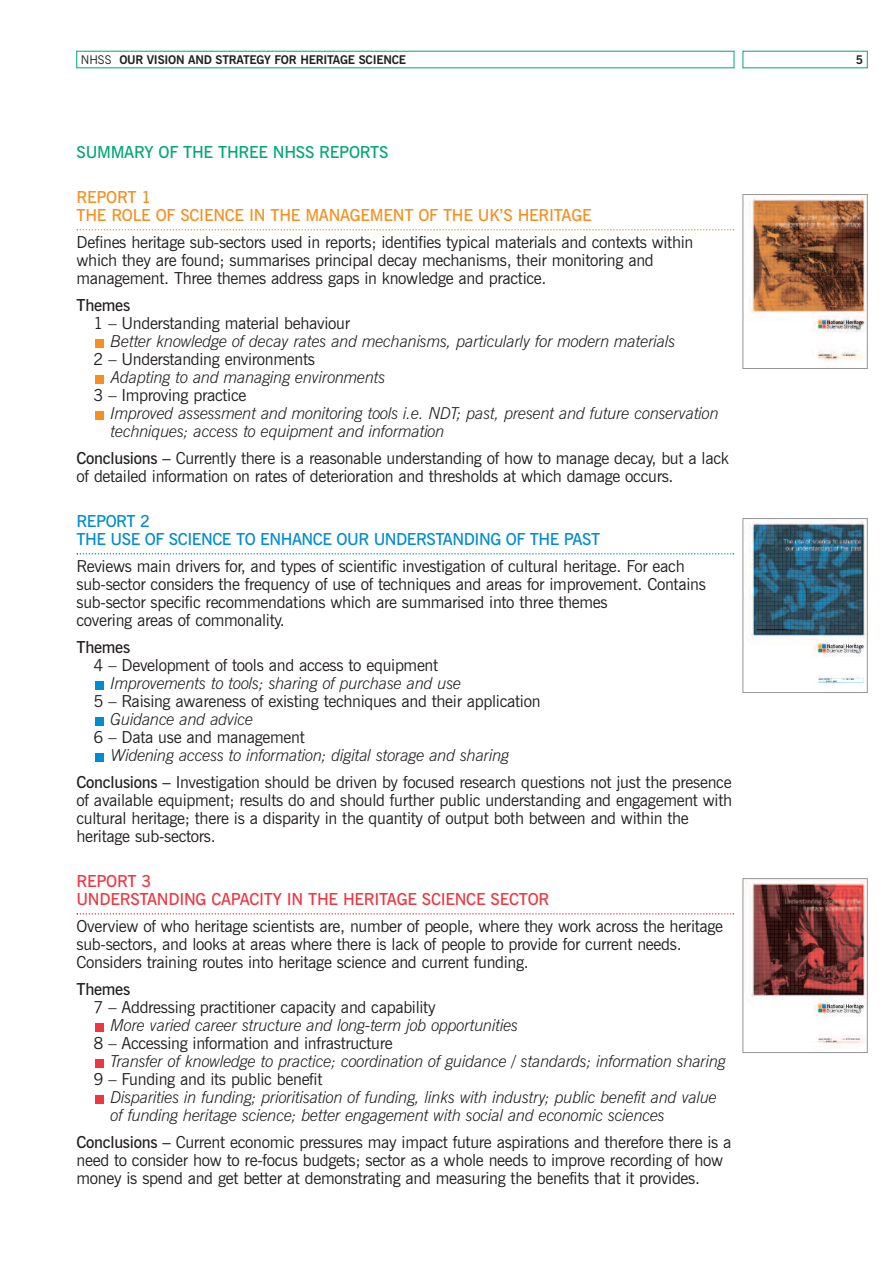
<style>
.page{position:relative;width:893px;height:1263px;background:#fff}
.page>*{position:absolute;margin:0;border:0;box-sizing:border-box;transform-origin:0 0}
.t1{font:16.5px/18px "News Gothic BT";letter-spacing:-.02em;color:#231f20}
.t2{font:italic 300 16.5px "News Gothic BT";letter-spacing:-.02em;color:#231f20}
.t3{font:600 16.5px/18px "News Gothic BT";letter-spacing:-.03em;color:#008cd2}
.t4{font:600 16.5px/18px "News Gothic BT";letter-spacing:-.02em;color:#f68f1e}
.t5{font:600 16.5px/18px "News Gothic BT";letter-spacing:-.02em;color:#ee3640}
.t6{font:600 16.5px "News Gothic BT";letter-spacing:-.02em;color:#00a777}
.t7{font:600 16.5px "News Gothic BT";letter-spacing:-.02em;color:#231f20}
.t8{font:700 12px "News Gothic BT";letter-spacing:-.02em;color:#231f20}
.s1{font-weight:400}
.s2{font-weight:600}
</style>
<div class="page">
<svg style="left:77px;top:229px;width:657px;height:1px"></svg>
<img style="left:749px;top:196px;width:116px;height:165px">
<svg style="left:77px;top:553px;width:657px;height:1px"></svg>
<img style="left:745px;top:520px;width:120px;height:164px">
<svg style="left:77px;top:913px;width:657px;height:1px"></svg>
<div style="left:95px;top:339px;width:9px;height:8px;background:#f68f1e"></div>
<div style="left:95px;top:375px;width:9px;height:8px;background:#f68f1e"></div>
<div style="left:95px;top:411px;width:9px;height:8px;background:#f68f1e"></div>
<div style="left:95px;top:681px;width:9px;height:8px;background:#008cd2"></div>
<div style="left:95px;top:717px;width:9px;height:8px;background:#008cd2"></div>
<div style="left:95px;top:753px;width:9px;height:8px;background:#008cd2"></div>
<div style="left:95px;top:1023px;width:9px;height:8px;background:#ee3640"></div>
<div style="left:95px;top:1059px;width:9px;height:8px;background:#ee3640"></div>
<div style="left:95px;top:1095px;width:9px;height:8px;background:#ee3640"></div>
<div style="left:743px;top:194px;width:124px;height:175px;border:1px solid #939598"></div>
<div style="left:743px;top:518px;width:124px;height:175px;border:1px solid #939598"></div>
<img style="left:745px;top:880px;width:120px;height:164px">
<div style="left:743px;top:878px;width:124px;height:175px;border:1px solid #939598"></div>
<p class="t8" style="left:81px;top:56px;width:327px"><span class="s1">NHSS</span> OUR VISION AND STRATEGY FOR HERITAGE SCIENCE</p>
<p class="t8" style="left:856px;top:56px;width:9px">5</p>
<h2 class="t6" style="left:77px;top:146px;width:313px">SUMMARY OF THE THREE NHSS REPORTS</h2>
<h3 class="t4" style="left:77px;top:190px;width:517px">REPORT 1<br>THE ROLE OF SCIENCE IN THE MANAGEMENT OF THE UK’S HERITAGE</h3>
<p class="t1" style="left:77px;top:235px;width:618px">Defines heritage sub-sectors used in reports; identifies typical materials and contexts within which they are found; summarises principal decay mechanisms, their monitoring and management. Three themes address gaps in knowledge and practice.</p>
<h4 class="t7" style="left:77px;top:299px;width:55px">Themes</h4>
<p class="t1" style="left:94px;top:316px;width:258px">1 – Understanding material behaviour</p>
<p class="t2" style="left:111px;top:335px;width:566px">Better knowledge of decay rates and mechanisms, particularly for modern materials</p>
<p class="t1" style="left:94px;top:352px;width:223px">2 – Understanding environments</p>
<p class="t2" style="left:111px;top:371px;width:277px">Adapting to and managing environments</p>
<p class="t1" style="left:94px;top:388px;width:154px">3 – Improving practice</p>
<p class="t2" style="left:111px;top:407px;width:610px">Improved assessment and monitoring tools i.e. NDT; past, present and future conservation</p>
<p class="t2" style="left:111px;top:425px;width:335px">techniques; access to equipment and information</p>
<p class="t1" style="left:77px;top:451px;width:654px"><span class="s2">Conclusions –</span> Currently there is a reasonable understanding of how to manage decay, but a lack of detailed information on rates of deterioration and thresholds at which damage occurs.</p>
<h3 class="t3" style="left:77px;top:514px;width:525px">REPORT 2<br>THE USE OF SCIENCE TO ENHANCE OUR UNDERSTANDING OF THE PAST</h3>
<p class="t1" style="left:77px;top:559px;width:631px">Reviews main drivers for, and types of scientific investigation of cultural heritage. For each sub-sector considers the frequency of use of techniques and areas for improvement. Contains sub-sector specific recommendations which are summarised into three themes<br>covering areas of commonality.</p>
<h4 class="t7" style="left:77px;top:641px;width:55px">Themes</h4>
<p class="t1" style="left:94px;top:658px;width:346px">4 – Development of tools and access to equipment</p>
<p class="t2" style="left:111px;top:677px;width:352px">Improvements to tools; sharing of purchase and use</p>
<p class="t1" style="left:94px;top:694px;width:448px">5 – Raising awareness of existing techniques and their application</p>
<p class="t2" style="left:111px;top:713px;width:144px">Guidance and advice</p>
<p class="t1" style="left:94px;top:730px;width:213px">6 – Data use and management</p>
<p class="t2" style="left:111px;top:749px;width:400px">Widening access to information; digital storage and sharing</p>
<p class="t1" style="left:77px;top:775px;width:657px"><span class="s2">Conclusions –</span> Investigation should be driven by focused research questions not just the presence of available equipment; results do and should further public understanding and engagement with cultural heritage; there is a disparity in the quantity of output both between and within the heritage sub-sectors.</p>
<h3 class="t5" style="left:77px;top:874px;width:474px">REPORT 3<br>UNDERSTANDING CAPACITY IN THE HERITAGE SCIENCE SECTOR</h3>
<p class="t1" style="left:77px;top:919px;width:648px">Overview of who heritage scientists are, number of people, where they work across the heritage sub-sectors, and looks at areas where there is lack of people to provide for current needs.<br>Considers training routes into heritage science and current funding.</p>
<h4 class="t7" style="left:77px;top:983px;width:55px">Themes</h4>
<p class="t1" style="left:94px;top:1000px;width:344px">7 – Addressing practitioner capacity and capability</p>
<p class="t2" style="left:111px;top:1019px;width:409px">More varied career structure and long-term job opportunities</p>
<p class="t1" style="left:94px;top:1036px;width:301px">8 – Accessing information and infrastructure</p>
<p class="t2" style="left:111px;top:1055px;width:617px">Transfer of knowledge to practice; coordination of guidance / standards; information sharing</p>
<p class="t1" style="left:94px;top:1072px;width:230px">9 – Funding and its public benefit</p>
<p class="t2" style="left:111px;top:1091px;width:608px">Disparities in funding; prioritisation of funding, links with industry; public benefit and value</p>
<p class="t2" style="left:111px;top:1109px;width:556px">of funding heritage science; better engagement with social and economic sciences</p>
<p class="t1" style="left:77px;top:1135px;width:657px"><span class="s2">Conclusions –</span> Current economic pressures may impact future aspirations and therefore there is a need to consider how to re-focus budgets; sector as a whole needs to improve recording of how money is spend and get better at demonstrating and measuring the benefits that it provides.</p>
</div>
